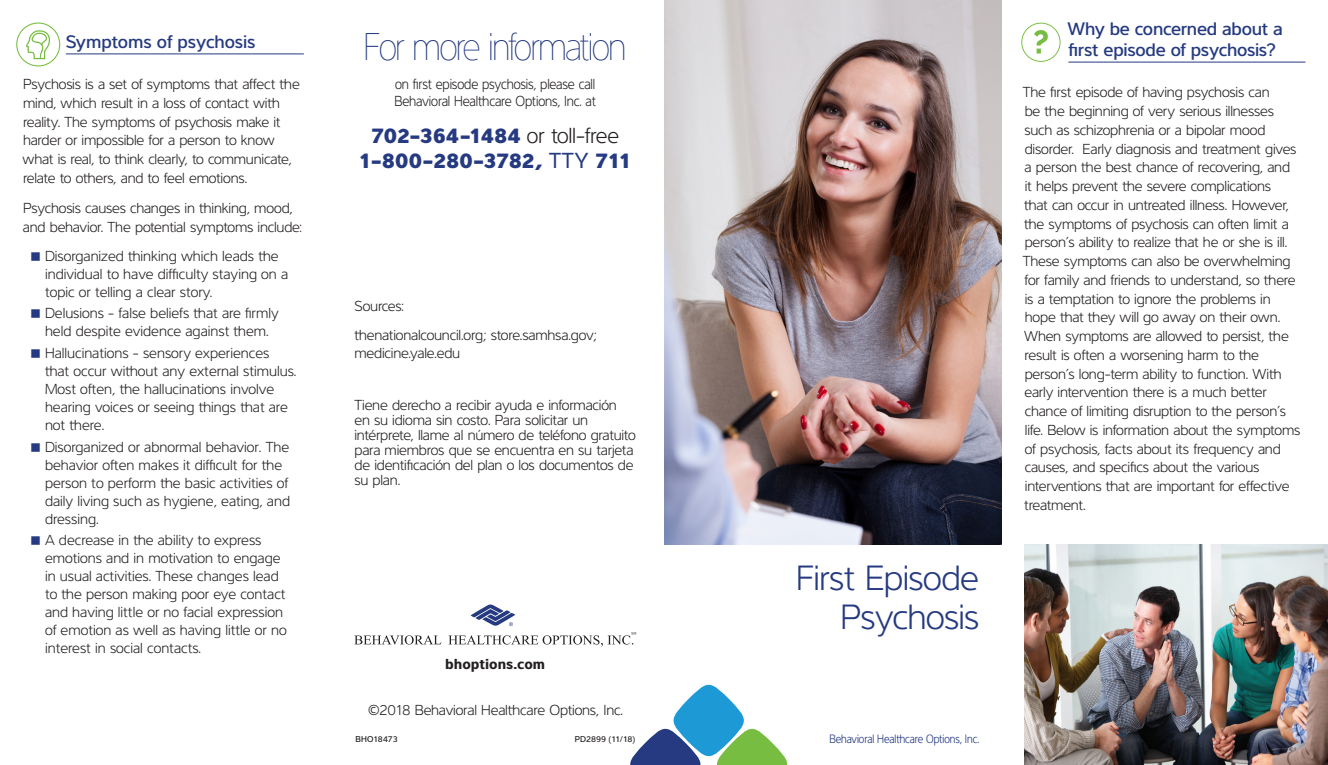
<style>
.page{position:relative;width:1328px;height:765px;background:#fff}
.page>*{position:absolute;margin:0;border:0;box-sizing:border-box;transform-origin:0 0}
.Centered{font:40px "Interval Sans Pro Ult Li Cond";letter-spacing:-.035em;color:#253a80}
.Form_Number_Paragrap{font:300 36.25px/38.8px "Interval Sans Pro";letter-spacing:-.02em;color:#253a80;text-align:right}
.Centered-2{font:900 22.5px/25px "Interval Sans Pro";letter-spacing:-.015em;color:#253a80;text-align:center}
.Header_Paragraph{font:500 18.75px/21.2px "Interval Sans Pro";letter-spacing:-.01em;color:#253a80}
.Paragraph_Style_2{font:300 15px/18.8px "Interval Sans Pro";letter-spacing:-.01em;color:#231f20}
.Disclaimer_Centered{font:300 15px/15px "Interval Sans Pro";letter-spacing:-.015em;color:#231f20}
.Centered-3{font:300 15px/17.5px "Interval Sans Pro";letter-spacing:-.015em;color:#231f20;scale:.9 1}
.Disclaimer_Centered-2{font:700 15px "Interval Sans Pro";color:#231f20}
.t1{font:300 condensed 12.5px "Interval Sans Pro";letter-spacing:-.005em;color:#253a80}
.t2{font:500 8.75px "Interval Sans Pro";letter-spacing:-.005em;color:#231f20}
.s1{font-weight:300;color:#231f20}
.s2{font-weight:400}
</style>
<div class="page">
<hr style="left:1068px;top:62px;width:237px;height:1px;background:#253a80">
<img style="left:1024px;top:545px;width:304px;height:220px">
<img style="left:664px;top:0;width:337px;height:545px">
<hr style="left:66px;top:53px;width:238px;height:1px;background:#253a80">
<svg style="left:16px;top:23px;width:44px;height:43px"></svg>
<svg style="left:630px;top:685px;width:157px;height:80px"></svg>
<svg style="left:354px;top:635px;width:87px;height:10px"></svg>
<svg style="left:470px;top:604px;width:45px;height:22px"></svg>
<svg style="left:448px;top:632px;width:188px;height:15px"></svg>
<svg style="left:1021px;top:23px;width:39px;height:39px"></svg>
<p class="Header_Paragraph" style="left:66px;top:29px;width:191px">Symptoms of psychosis</p>
<p class="Paragraph_Style_2" style="left:23px;top:73px;width:279px">Psychosis is a set of symptoms that affect the mind, which result in a loss of contact with reality. The symptoms of psychosis make it harder or impossible for a person to know what is real, to think clearly, to communicate, relate to others, and to feel emotions.</p>
<p class="Paragraph_Style_2" style="left:23px;top:197px;width:281px">Psychosis causes changes in thinking, mood, and behavior. The potential symptoms include:</p>
<p class="Paragraph_Style_2" style="left:45px;top:246px;width:244px;line-height:18px">Disorganized thinking which leads the individual to have difficulty staying on a topic or telling a clear story.</p>
<p class="Paragraph_Style_2" style="left:45px;top:303px;width:235px;line-height:18px">Delusions - false beliefs that are firmly held despite evidence against them.</p>
<p class="Paragraph_Style_2" style="left:45px;top:343px;width:253px;line-height:18px">Hallucinations - sensory experiences that occur without any external stimulus.<br>Most often, the hallucinations involve hearing voices or seeing things that are not there.</p>
<p class="Paragraph_Style_2" style="left:45px;top:436px;width:246px;line-height:18px">Disorganized or abnormal behavior. The behavior often makes it difficult for the person to perform the basic activities of daily living such as hygiene, eating, and dressing.</p>
<p class="Paragraph_Style_2" style="left:45px;top:530px;width:243px;line-height:18px">A decrease in the ability to express emotions and in motivation to engage in usual activities. These changes lead to the person making poor eye contact and having little or no facial expression of emotion as well as having little or no interest in social contacts.</p>
<p class="Centered" style="left:364px;top:18px;width:264px">For more information</p>
<p class="Centered-3" style="left:394px;top:74px;width:225px">on first episode psychosis, please call<br>Behavioral Healthcare Options, Inc. at</p>
<p class="Centered-2" style="left:358px;top:120px;width:275px">702-364-1484 <span class="s1">or toll-free<br></span>1-800-280-3782, <span class="s2">TTY</span> 711</p>
<p class="Disclaimer_Centered" style="left:354px;top:298px;width:51px">Sources:</p>
<p class="Disclaimer_Centered" style="left:354px;top:325px;width:244px;line-height:17.5px">thenationalcouncil.org; store.samhsa.gov; medicine.yale.edu</p>
<p class="Disclaimer_Centered" style="left:354px;top:396px;width:283px">Tiene derecho a recibir ayuda e información en su idioma sin costo. Para solicitar un intérprete, llame al número de teléfono gratuito para miembros que se encuentra en su tarjeta de identificación del plan o los documentos de su plan.</p>
<p class="Disclaimer_Centered-2" style="left:445px;top:652px;width:102px">bhoptions.com</p>
<p class="Paragraph_Style_2" style="left:368px;top:699px;width:256px">©2018 Behavioral Healthcare Options, Inc.</p>
<p class="Form_Number_Paragrap" style="left:796px;top:556px;width:185px">First Episode<br>Psychosis</p>
<p class="t2" style="left:355px;top:733px;width:44px">BHO18473</p>
<p class="t2" style="left:575px;top:733px;width:62px">PD2899 (11/18)</p>
<p class="t1" style="left:829px;top:729px;width:151px">Behavioral Healthcare Options, Inc.</p>
<p class="Header_Paragraph" style="left:1067px;top:16px;width:217px">Why be concerned about a first episode of psychosis?</p>
<p class="Paragraph_Style_2" style="left:1022px;top:82px;width:279px">The first episode of having psychosis can<br>be the beginning of very serious illnesses such as schizophrenia or a bipolar mood disorder. Early diagnosis and treatment gives a person the best chance of recovering, and<br>it helps prevent the severe complications<br>that can occur in untreated illness. However, the symptoms of psychosis can often limit a person’s ability to realize that he or she is ill.<br>These symptoms can also be overwhelming for family and friends to understand, so there is a temptation to ignore the problems in hope that they will go away on their own.<br>When symptoms are allowed to persist, the result is often a worsening harm to the person’s long-term ability to function. With early intervention there is a much better chance of limiting disruption to the person’s life. Below is information about the symptoms of psychosis, facts about its frequency and causes, and specifics about the various interventions that are important for effective treatment.</p>
</div>
